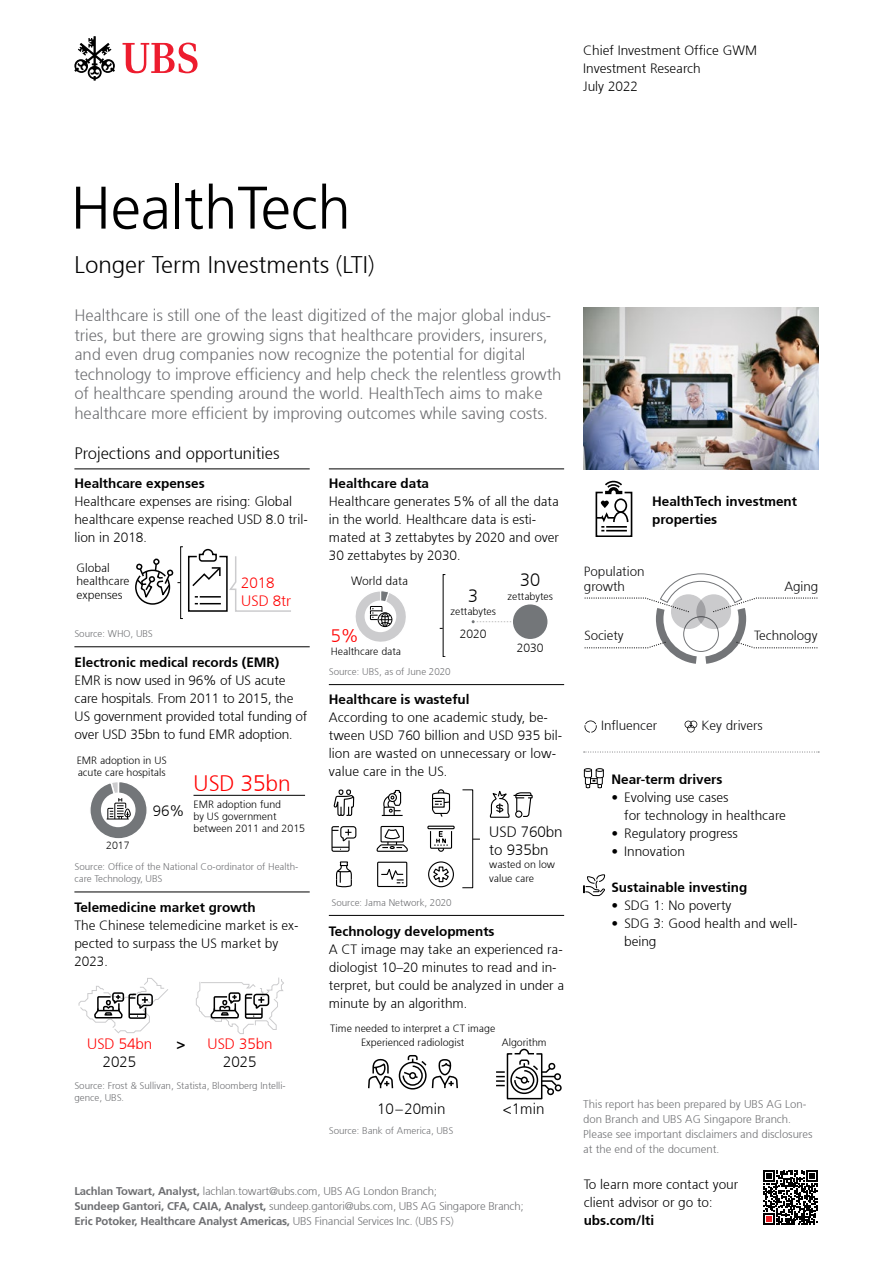
<style>
.page{position:relative;width:893px;height:1263px;background:#fff}
.page>*{position:absolute;margin:0;border:0;box-sizing:border-box;transform-origin:0 0}
.t1{font:300 60px "Frutiger 45";color:#000}
.t2{font:300 24px "Frutiger 45";color:#000}
.t3{font:300 22.35px "Frutiger 45";color:#f00}
.t4{font:300 18px "Frutiger 45";color:#000}
.t5{font:300 18px "Frutiger 45";color:#f00}
.t6{font:300 16.5px/19.5px "Frutiger 45";letter-spacing:-.005em;color:#6d6e71}
.t7{font:300 16.5px "Frutiger 45";color:#000}
.t8{font:300 15px/18px "Frutiger 45";color:#000}
.t9{font:300 15px/18px "Frutiger 45";color:#f00}
.t10{font:300 15px "Frutiger 45";color:#000}
.t11{font:300 13.5px/18px "Frutiger 45";color:#000}
.t12{font:300 13.5px/18px "Frutiger 45";color:#000}
.t13{font:300 13.35px/15px "Frutiger 45";color:#0a0a0b}
.t14{font:300 12px/13.5px "Frutiger 45";color:#000}
.t15{font:300 11.25px/15px "Frutiger 45";color:#6d6e71}
.t16{font:700 11.25px "Frutiger LT Com";letter-spacing:-.015em;color:#6d6e71}
.t17{font:300 10.5px/12px "Frutiger 45";color:#000}
.t18{font:300 9.75px/12px "Frutiger 45";color:#6d6e71}
.s1{font-style:inherit}
.s2{font-family:"Frutiger 45";font-weight:300}
</style>
<div class="page">
<svg style="left:74px;top:36px;width:41px;height:45px"></svg>
<svg style="left:123px;top:43px;width:75px;height:30px"></svg>
<img style="left:583px;top:307px;width:236px;height:162px">
<hr style="left:74px;top:468px;width:236px;height:1px;background:#000">
<hr style="left:74px;top:646px;width:236px;height:1px;background:#000">
<hr style="left:74px;top:891px;width:236px;height:1px;background:#000">
<hr style="left:329px;top:468px;width:235px;height:1px;background:#000">
<hr style="left:329px;top:684px;width:235px;height:1px;background:#000">
<hr style="left:329px;top:915px;width:235px;height:1px;background:#000">
<svg style="left:595px;top:480px;width:38px;height:57px"></svg>
<svg style="left:188px;top:548px;width:103px;height:64px"></svg>
<div style="left:180px;top:546px;width:3px;height:73px;border:1px solid #000"></div>
<div style="left:153px;top:558px;width:7px;height:7px;border:2px solid #000;border-radius:50%"></div>
<svg style="left:135px;top:562px;width:45px;height:43px"></svg>
<hr style="left:194px;top:795px;width:111px;height:1px;background:#000">
<svg style="left:90px;top:782px;width:57px;height:57px"></svg>
<svg style="left:196px;top:977px;width:88px;height:57px"></svg>
<svg style="left:78px;top:978px;width:90px;height:56px"></svg>
<svg style="left:472px;top:620px;width:39px;height:3px"></svg>
<div style="left:513px;top:604px;width:34px;height:35px;background:#737679;border-radius:50%"></div>
<svg style="left:355px;top:591px;width:51px;height:51px"></svg>
<svg style="left:382px;top:789px;width:21px;height:27px"></svg>
<div style="left:428px;top:861px;width:26px;height:26px;border:1px solid #000;border-radius:50%"></div>
<svg style="left:432px;top:866px;width:18px;height:17px"></svg>
<div style="left:377px;top:862px;width:30px;height:25px;border:1px solid #000"></div>
<svg style="left:381px;top:869px;width:23px;height:14px"></svg>
<div style="left:427px;top:826px;width:28px;height:3px;border:1px solid #000"></div>
<svg style="left:430px;top:831px;width:23px;height:21px"></svg>
<svg style="left:432px;top:789px;width:19px;height:28px"></svg>
<div style="left:380px;top:826px;width:24px;height:16px;border:1px solid #000"></div>
<svg style="left:376px;top:828px;width:32px;height:24px"></svg>
<svg style="left:331px;top:789px;width:26px;height:99px"></svg>
<div style="left:462px;top:789px;width:11px;height:99px;border:1px solid #000"></div>
<div style="left:515px;top:795px;width:18px;height:3px;border:1px solid #000"></div>
<svg style="left:490px;top:791px;width:42px;height:27px"></svg>
<svg style="left:368px;top:1059px;width:26px;height:30px"></svg>
<div style="left:399px;top:1062px;width:28px;height:27px;border:2px solid #000;border-radius:50%"></div>
<svg style="left:402px;top:1055px;width:56px;height:35px"></svg>
<div style="left:409px;top:1072px;width:7px;height:7px;border:2px solid #000;border-radius:50%"></div>
<svg style="left:496px;top:1048px;width:66px;height:52px"></svg>
<div style="left:521px;top:1076px;width:7px;height:8px;border:2px solid #000;border-radius:50%"></div>
<svg style="left:584px;top:720px;width:13px;height:13px"></svg>
<svg style="left:685px;top:721px;width:12px;height:11px"></svg>
<svg style="left:584px;top:573px;width:233px;height:91px"></svg>
<svg style="left:763px;top:1170px;width:55px;height:54px"></svg>
<svg style="left:584px;top:752px;width:235px;height:1px"></svg>
<svg style="left:583px;top:874px;width:22px;height:23px"></svg>
<svg style="left:583px;top:768px;width:21px;height:21px"></svg>
<p class="t11" style="left:583px;top:41px;width:175px">Chief Investment Office GWM<br>Investment Research<br>July 2022</p>
<h1 class="t1" style="left:71px;top:173px;width:282px">HealthTech</h1>
<h2 class="t2" style="left:74px;top:251px;width:302px">Longer Term Investments (LTI)</h2>
<p class="t6" style="left:74px;top:306px;width:488px">Healthcare is still one of the least digitized of the major global indus&shy;tries, but there are growing signs that healthcare providers, insurers, and even drug companies now recognize the potential for digital technology to improve efficiency and help check the relentless growth of healthcare spending around the world. HealthTech aims to make healthcare more efficient by improving outcomes while saving costs.</p>
<p class="t7" style="left:74px;top:444px;width:207px">Projections and opportunities</p>
<p class="t12" style="left:74px;top:474px;width:132px">Healthcare expenses</p>
<p class="t11" style="left:74px;top:492px;width:235px">Healthcare expenses are rising: Global healthcare expense reached USD 8.0 tril&shy;lion in 2018.</p>
<p class="t9" style="left:241px;top:574px;width:52px">2018<br>USD 8tr</p>
<p class="t12" style="left:329px;top:474px;width:102px">Healthcare data</p>
<p class="t11" style="left:329px;top:492px;width:232px">Healthcare generates 5% of all the data in the world. Healthcare data is esti&shy;mated at 3 zettabytes by 2020 and over 30 zettabytes by 2030.</p>
<p class="t14" style="left:351px;top:574px;width:59px">World data</p>
<p class="t14" style="left:76px;top:561px;width:55px">Global healthcare expenses</p>
<p class="t18" style="left:74px;top:627px;width:80px">Source: WHO, UBS</p>
<p class="t12" style="left:75px;top:653px;width:206px">Electronic medical records (EMR)</p>
<p class="t11" style="left:75px;top:671px;width:234px">EMR is now used in 96% of US acute care hospitals. From 2011 to 2015, the US government provided total funding of over USD 35bn to fund EMR adoption.</p>
<h3 class="t4" style="left:520px;top:570px;width:22px">30</h3>
<p class="t17" style="left:507px;top:590px;width:47px">zettabytes</p>
<h3 class="t4" style="left:468px;top:585px;width:12px">3</h3>
<p class="t17" style="left:450px;top:606px;width:47px">zettabytes</p>
<h3 class="t5" style="left:331px;top:625px;width:30px">5%</h3>
<p class="t14" style="left:460px;top:626px;width:28px">2020</p>
<p class="t14" style="left:517px;top:641px;width:28px">2030</p>
<p class="t17" style="left:331px;top:645px;width:72px">Healthcare data</p>
<p class="t18" style="left:329px;top:665px;width:123px">Source: UBS, as of June 2020</p>
<p class="t12" style="left:329px;top:690px;width:142px">Healthcare is wasteful</p>
<p class="t11" style="left:329px;top:708px;width:235px">According to one academic study, be&shy;tween USD 760 billion and USD 935 bil&shy;lion are wasted on unnecessary or low&shy;value care in the US.</p>
<p class="t17" style="left:77px;top:755px;width:91px">EMR adoption in US acute care hospitals</p>
<h3 class="t3" style="left:194px;top:770px;width:98px">USD 35bn</h3>
<p class="t17" style="left:194px;top:799px;width:113px">EMR adoption fund<br>by US government between 2011 and 2015</p>
<p class="t8" style="left:153px;top:802px;width:33px">96%</p>
<p class="t8" style="left:489px;top:823px;width:75px">USD 760bn to 935bn</p>
<p class="t17" style="left:489px;top:858px;width:67px;line-height:13.5px">wasted on low value care</p>
<p class="t17" style="left:106px;top:839px;width:25px">2017</p>
<p class="t18" style="left:75px;top:861px;width:225px">Source: Office of the National Co-ordinator of Health&shy;care Technology, UBS</p>
<p class="t12" style="left:74px;top:898px;width:183px">Telemedicine market growth</p>
<p class="t11" style="left:74px;top:916px;width:226px">The Chinese telemedicine market is ex&shy;pected to surpass the US market by<br>2023.</p>
<p class="t18" style="left:332px;top:896px;width:122px">Source: Jama Network, 2020</p>
<p class="t12" style="left:329px;top:922px;width:167px">Technology developments</p>
<p class="t11" style="left:329px;top:940px;width:237px">A CT image may take an experienced ra&shy;diologist 10–20 minutes to read and in&shy;terpret, but could be analyzed in under a minute by an algorithm.</p>
<p class="t9" style="left:87px;top:1035px;width:67px">USD 54bn</p>
<p class="t8" style="left:103px;top:1053px;width:35px">2025</p>
<p class="t9" style="left:207px;top:1035px;width:67px">USD 35bn</p>
<p class="t8" style="left:223px;top:1053px;width:35px">2025</p>
<p class="t10" style="left:177px;top:1035px;width:10px">&gt;</p>
<p class="t18" style="left:74px;top:1079px;width:213px">Source: Frost &amp; Sullivan, Statista, Bloomberg Intelli&shy;gence, UBS.</p>
<p class="t17" style="left:330px;top:1021px;width:167px;line-height:14.2px;text-align:center">Time needed to interpret a CT image<br>Experienced radiologist</p>
<p class="t17" style="left:502px;top:1036px;width:46px">Algorithm</p>
<p class="t8" style="left:377px;top:1099px;width:70px">10–20min</p>
<p class="t8" style="left:503px;top:1099px;width:43px">&lt;1min</p>
<p class="t18" style="left:329px;top:1125px;width:126px">Source: Bank of America, UBS</p>
<p class="t15" style="left:74px;top:1184px;width:451px"><span class="s1">Lachlan Towart, Analyst,</span> lachlan.towart@ubs.com, UBS AG London Branch;<br><span class="s1">Sundeep Gantori, CFA, CAIA, Analyst,</span> sundeep.gantori@ubs.com, UBS AG Singapore Branch;</p>
<p class="t16" style="left:74px;top:1215px;width:381px">Eric Potoker, Healthcare Analyst Americas, <span class="s2">UBS Financial Services Inc. (UBS FS)</span></p>
<p class="t12" style="left:652px;top:492px;width:146px">HealthTech investment properties</p>
<p class="t13" style="left:584px;top:563px;width:62px">Population growth</p>
<p class="t13" style="left:584px;top:628px;width:41px">Society</p>
<p class="t13" style="left:754px;top:628px;width:65px">Technology</p>
<p class="t13" style="left:784px;top:578px;width:35px">Aging</p>
<p class="t13" style="left:601px;top:718px;width:58px">Influencer</p>
<p class="t13" style="left:701px;top:718px;width:63px">Key drivers</p>
<p class="t12" style="left:611px;top:770px;width:113px">Near-term drivers</p>
<p class="t11" style="left:624px;top:788px;width:163px;text-indent:-13px">• Evolving use cases<br>for technology in healthcare</p>
<p class="t11" style="left:611px;top:824px;width:128px">• Regulatory progress</p>
<p class="t11" style="left:611px;top:842px;width:75px">• Innovation</p>
<p class="t12" style="left:611px;top:878px;width:137px">Sustainable investing</p>
<p class="t11" style="left:611px;top:896px;width:122px">• SDG 1: No poverty</p>
<p class="t11" style="left:624px;top:914px;width:175px;text-indent:-13px">• SDG 3: Good health and well&shy;being</p>
<p class="t15" style="left:583px;top:1097px;width:231px">This report has been prepared by UBS AG Lon&shy;don Branch and UBS AG Singapore Branch.<br>Please see important disclaimers and disclosures at the end of the document.</p>
<p class="t11" style="left:584px;top:1175px;width:156px">To learn more contact your client advisor or go to:</p>
<p class="t12" style="left:584px;top:1211px;width:72px">ubs.com/lti</p>
</div>
